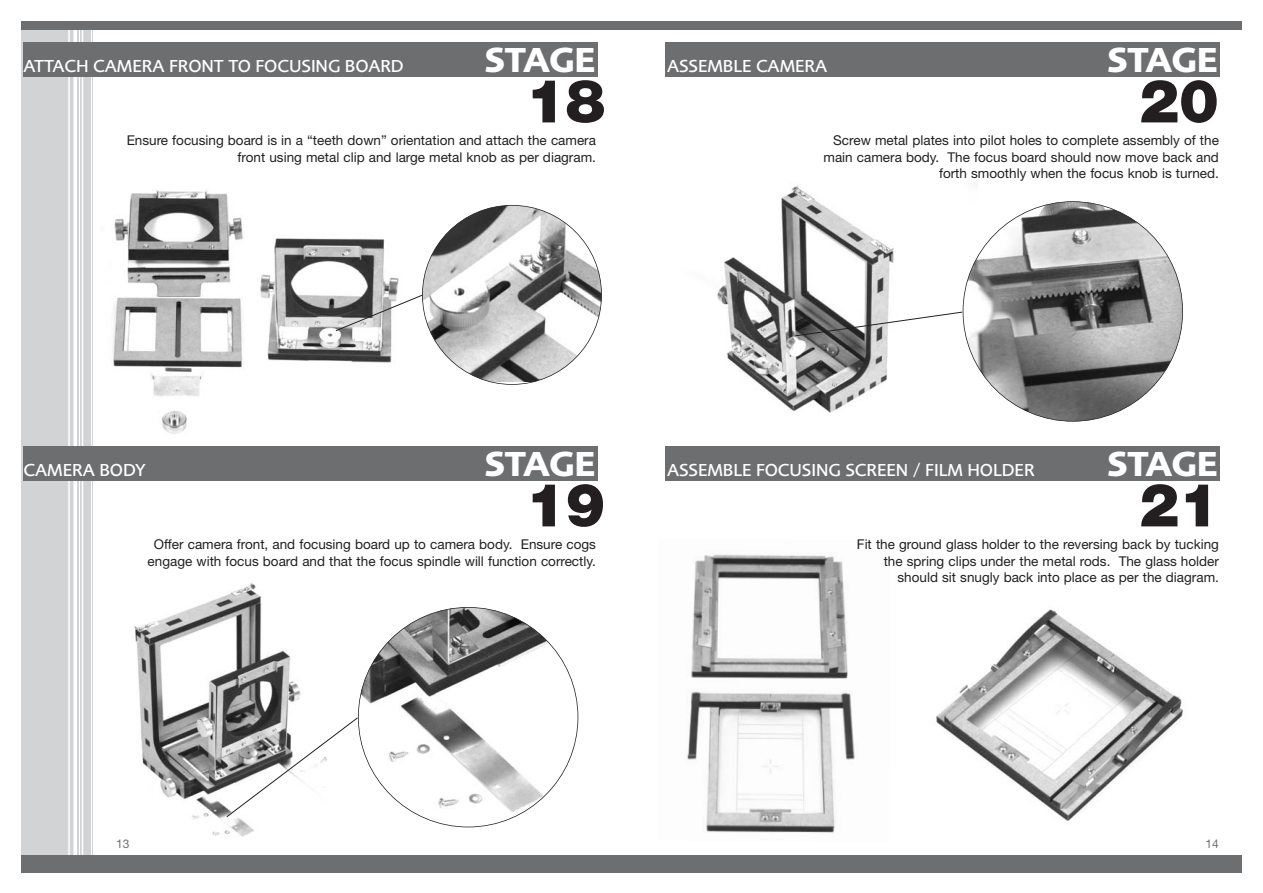
<style>
.page{position:relative;width:1263px;height:893px;background:#fff}
.page>*{position:absolute;margin:0;border:0;box-sizing:border-box;transform-origin:0 0}
.t1{font:900 60px "Helvetica Neue";letter-spacing:-.005em;color:#231f20}
.t2{font:700 36px "Foundry Sans";letter-spacing:-.015em;color:#fff}
.t3{font:500 18px "Foundry Sans";letter-spacing:-.005em;color:#fff}
.t4{font:13.5px/16.2px "Helvetica Neue";color:#231f20;text-align:right}
.t5{font:12px "Helvetica Neue";color:#6d6e70}
</style>
<div class="page">
<img style="left:687px;top:554px;width:168px;height:279px">
<div style="left:631px;top:855px;width:611px;height:17px;background:#6d6e70"></div>
<div style="left:631px;top:22px;width:611px;height:8px;background:#6d6e70"></div>
<div style="left:21px;top:22px;width:71px;height:850px;background:#d1d3d4"></div>
<hr style="left:82px;top:22px;width:1px;height:850px;background:#fff">
<hr style="left:91px;top:22px;width:1px;height:850px;background:#fff">
<hr style="left:79px;top:22px;width:1px;height:850px;background:#fff">
<hr style="left:76px;top:22px;width:1px;height:850px;background:#fff">
<hr style="left:74px;top:22px;width:2px;height:850px;background:#fff">
<hr style="left:68px;top:22px;width:2px;height:850px;background:#fff">
<div style="left:21px;top:855px;width:610px;height:17px;background:#6d6e70"></div>
<div style="left:21px;top:22px;width:610px;height:8px;background:#6d6e70"></div>
<div style="left:23px;top:43px;width:574px;height:34px;background:#6d6e70"></div>
<div style="left:23px;top:447px;width:574px;height:34px;background:#6d6e70"></div>
<div style="left:665px;top:447px;width:555px;height:34px;background:#6d6e70"></div>
<div style="left:665px;top:43px;width:555px;height:34px;background:#6d6e70"></div>
<img style="left:112px;top:189px;width:131px;height:245px">
<img style="left:260px;top:238px;width:139px;height:125px">
<img style="left:422px;top:205px;width:179px;height:177px">
<svg style="left:335px;top:294px;width:88px;height:38px"></svg>
<img style="left:134px;top:583px;width:167px;height:254px">
<img style="left:358px;top:607px;width:220px;height:220px;border-radius:50%">
<svg style="left:226px;top:717px;width:133px;height:101px"></svg>
<img style="left:717px;top:185px;width:260px;height:228px">
<img style="left:963px;top:202px;width:220px;height:219px;border-radius:50%">
<svg style="left:794px;top:311px;width:169px;height:26px"></svg>
<img style="left:936px;top:609px;width:247px;height:213px">
<h3 class="t3" style="left:24px;top:59px;width:382px">ATTACH CAMERA FRONT TO FOCUSING BOARD</h3>
<h2 class="t2" style="left:484px;top:46px;width:113px">STAGE</h2>
<h3 class="t3" style="left:667px;top:59px;width:162px">ASSEMBLE CAMERA</h3>
<h2 class="t2" style="left:1107px;top:46px;width:113px">STAGE</h2>
<h1 class="t1" style="left:526px;top:80px;width:81px">18</h1>
<h1 class="t1" style="left:1139px;top:80px;width:81px">20</h1>
<p class="t4" style="left:127px;top:134px;width:471px">Ensure focusing board is in a “teeth down” orientation and attach the camera front using metal clip and large metal knob as per diagram.</p>
<p class="t4" style="left:823px;top:134px;width:397px">Screw metal plates into pilot holes to complete assembly of the main camera body. The focus board should now move back and forth smoothly when the focus knob is turned.</p>
<h3 class="t3" style="left:24px;top:463px;width:124px">CAMERA BODY</h3>
<h2 class="t2" style="left:484px;top:450px;width:113px">STAGE</h2>
<h1 class="t1" style="left:526px;top:484px;width:81px">19</h1>
<p class="t4" style="left:148px;top:538px;width:450px;text-align:center">Offer camera front, and focusing board up to camera body. Ensure cogs engage with focus board and that the focus spindle will function correctly.</p>
<h3 class="t3" style="left:667px;top:463px;width:369px">ASSEMBLE FOCUSING SCREEN / FILM HOLDER</h3>
<h2 class="t2" style="left:1107px;top:450px;width:113px">STAGE</h2>
<h1 class="t1" style="left:1139px;top:484px;width:81px">21</h1>
<p class="t4" style="left:857px;top:538px;width:364px">Fit the ground glass holder to the reversing back by tucking the spring clips under the metal rods. The glass holder should sit snugly back into place as per the diagram.</p>
<p class="t5" style="left:116px;top:840px;width:15px">13</p>
<p class="t5" style="left:1205px;top:840px;width:15px">14</p>
</div>
